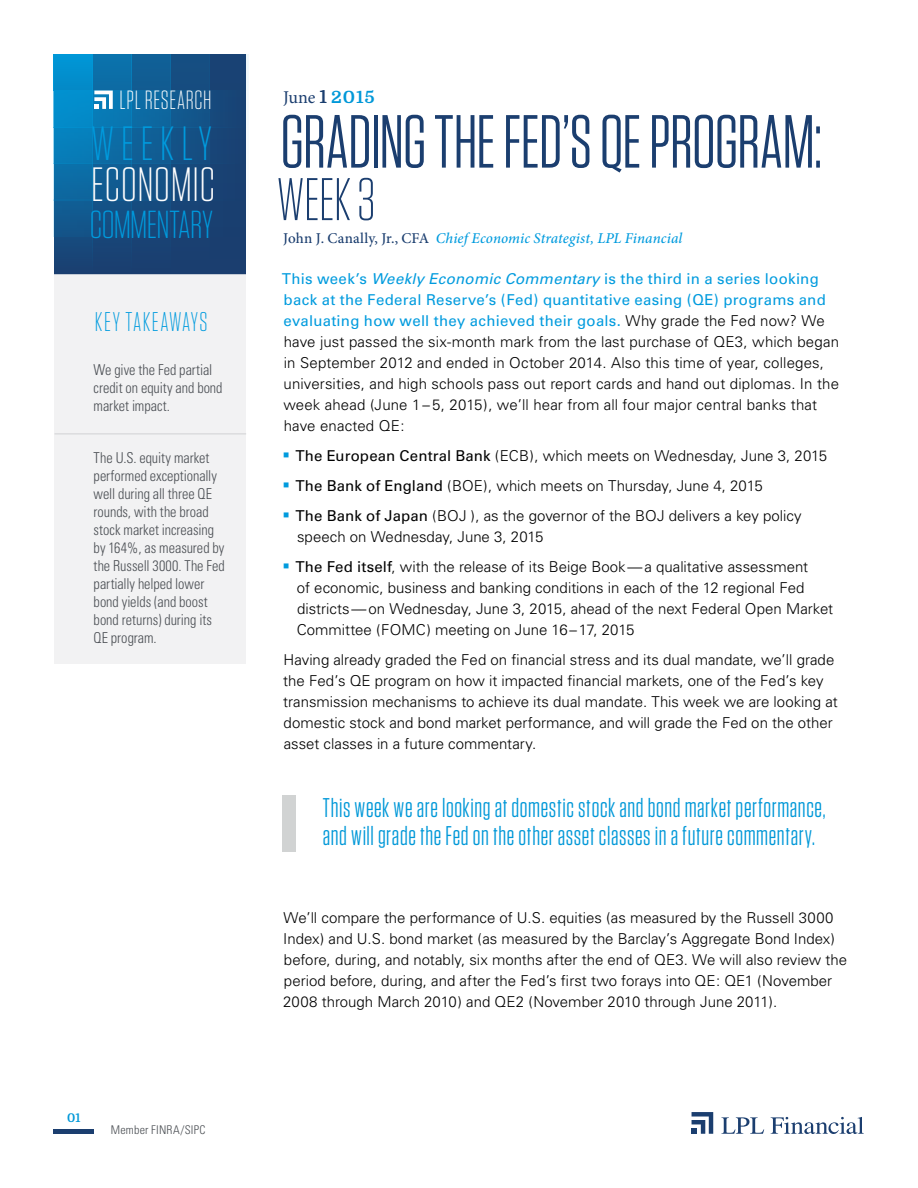
<style>
.page{position:relative;width:918px;height:1188px;background:#fff}
.page>*{position:absolute;margin:0;border:0;box-sizing:border-box;transform-origin:0 0}
.t1{font:75px "Tungsten Narrow";letter-spacing:-.01em;color:#1b3e6f}
.t2{font:300 60px "Tungsten Narrow";color:#1b3e6f}
.t3{font:300 48px "Tungsten Narrow";letter-spacing:.015em;color:#fff;scale:1.04 1}
.t4{font:300 48px "Tungsten Narrow";letter-spacing:.135em;color:#009bde;scale:1.04 1}
.t5{font:300 39px "Tungsten Narrow";letter-spacing:-.015em;color:#009bde;scale:1.04 1}
.t6{font:27px/28.5px "Tungsten Narrow";letter-spacing:.025em;color:#0098d8}
.t7{font:300 27px "Tungsten Narrow";letter-spacing:.055em;color:#009bde}
.t8{font:300 26.25px "Tungsten Narrow";letter-spacing:.025em;color:#fff}
.t9{font:18px "Minion Pro";color:#1b3e6f}
.t10{font:300 15px/21px "Univers";color:#000}
.t11{font:300 condensed 15px/18px "Univers";color:#4b4f54;scale:.95 1}
.t12{font:italic 500 15px "Minion Pro";letter-spacing:.005em;color:#009bde}
.t13{font:300 condensed 12px "Univers";letter-spacing:.015em;color:#4b4f54}
.t14{font:700 12px "Domine";color:#0098d8}
.s1{font-family:"Domine";font-weight:700}
.s2{font-family:"Domine";font-weight:700;font-size:16.95px;color:#0098d8}
.s3{font-style:normal;color:#1b3e6f}
.s4{font-weight:400;color:#009bde}
.s5{font-weight:400;font-style:italic;color:#009bde}
.s6{font-weight:400}
</style>
<div class="page">
<svg style="left:93px;top:54px;width:39px;height:220px;background:#106198"></svg>
<div style="left:209px;top:54px;width:39px;height:220px;background:#194274"></div>
<svg style="left:171px;top:54px;width:38px;height:220px;background:#164b7f"></svg>
<svg style="left:132px;top:54px;width:39px;height:220px;background:#12588d"></svg>
<svg style="left:54px;top:54px;width:39px;height:220px;background:#0975b0"></svg>
<div style="left:54px;top:164px;width:194px;height:36px;background:linear-gradient(to right,#0769a3,#244371)"></div>
<div style="left:54px;top:200px;width:194px;height:37px;background:linear-gradient(to right,#0d568d,#244372)"></div>
<div style="left:54px;top:127px;width:194px;height:37px;background:linear-gradient(to right,#017fbd,#244472)"></div>
<svg style="left:94px;top:91px;width:19px;height:18px"></svg>
<svg style="left:721px;top:1117px;width:43px;height:17px"></svg>
<svg style="left:771px;top:1117px;width:93px;height:17px"></svg>
<svg style="left:692px;top:1112px;width:21px;height:22px"></svg>
<div style="left:54px;top:1129px;width:40px;height:5px;background:#1b3e6f"></div>
<div style="left:54px;top:274px;width:192px;height:390px;background:#efeff0"></div>
<hr style="left:56px;top:336px;width:195px;height:2px;background:#4b4f54">
<hr style="left:54px;top:433px;width:192px;height:2px;background:#4b4f54">
<div style="left:282px;top:795px;width:14px;height:56px;background:#d1d3d3"></div>
<h3 class="t8" style="left:120px;top:87px;width:93px">LPL RESEARCH</h3>
<h3 class="t4" style="left:91px;top:120px;width:117px">WEEKLY</h3>
<h3 class="t3" style="left:91px;top:161px;width:121px">ECONOMIC</h3>
<h3 class="t5" style="left:90px;top:205px;width:120px">COMMENTARY</h3>
<h3 class="t7" style="left:95px;top:308px;width:114px">KEY TAKEAWAYS</h3>
<p class="t11" style="left:94px;top:361px;width:137px">We give the Fed partial credit on equity and bond market impact.</p>
<p class="t11" style="left:94px;top:449px;width:140px">The U.S. equity market performed exceptionally well during all three QE rounds, with the broad stock market increasing by 164%, as measured by the Russell 3000. The Fed partially helped lower bond yields (and boost bond returns) during its<br>QE program.</p>
<p class="t14" style="left:67px;top:1112px;width:15px">01</p>
<p class="t13" style="left:111px;top:1123px;width:96px">Member FINRA/SIPC</p>
<p class="t9" style="left:283px;top:85px;width:93px">June <span class="s1">1</span> <span class="s2">2015</span></p>
<h1 class="t1" style="left:281px;top:104px;width:543px">GRADING THE FED’S QE PROGRAM:</h1>
<h2 class="t2" style="left:277px;top:170px;width:100px">WEEK 3</h2>
<p class="t12" style="left:283px;top:228px;width:401px"><span class="s3">John J. Canally, Jr., CFA</span> Chief Economic Strategist, LPL Financial</p>
<p class="t10" style="left:282px;top:268px;width:559px"><span class="s4">This week’s</span> <span class="s5">Weekly Economic Commentary</span> <span class="s4">is the third in a series looking back at the Federal Reserve’s (Fed) quantitative easing (QE) programs and evaluating how well they achieved their goals.</span> Why grade the Fed now? We have just passed the six-month mark from the last purchase of QE3, which began in September 2012 and ended in October 2014. Also this time of year, colleges, universities, and high schools pass out report cards and hand out diplomas. In the week ahead (June 1 – 5, 2015), we’ll hear from all four major central banks that have enacted QE:</p>
<p class="t10" style="left:295px;top:441px;width:533px;line-height:30px"><span class="s6">The European Central Bank</span> (ECB), which meets on Wednesday, June 3, 2015<br><span class="s6">The Bank of England</span> (BOE), which meets on Thursday, June 4, 2015<br><span class="s6">The Bank of Japan</span> (BOJ ), as the governor of the BOJ delivers a key policy</p>
<p class="t10" style="left:295px;top:522px;width:514px;line-height:30px">speech on Wednesday, June 3, 2015<br><span class="s6">The Fed itself</span>, with the release of its Beige Book—a qualitative assessment</p>
<p class="t10" style="left:297px;top:577px;width:538px">of economic, business and banking conditions in each of the 12 regional Fed districts—on Wednesday, June 3, 2015, ahead of the next Federal Open Market<br>Committee (FOMC) meeting on June 16–17, 2015</p>
<p class="t10" style="left:283px;top:649px;width:556px">Having already graded the Fed on financial stress and its dual mandate, we’ll grade the Fed’s QE program on how it impacted financial markets, one of the Fed’s key transmission mechanisms to achieve its dual mandate. This week we are looking at domestic stock and bond market performance, and will grade the Fed on the other asset classes in a future commentary.</p>
<h3 class="t6" style="left:323px;top:794px;width:504px">This week we are looking at domestic stock and bond market performance, and will grade the Fed on the other asset classes in a future commentary.</h3>
<p class="t10" style="left:283px;top:907px;width:565px">We’ll compare the performance of U.S. equities (as measured by the Russell 3000<br>Index) and U.S. bond market (as measured by the Barclay’s Aggregate Bond Index) before, during, and notably, six months after the end of QE3. We will also review the period before, during, and after the Fed’s first two forays into QE: QE1 (November 2008 through March 2010) and QE2 (November 2010 through June 2011).</p>
</div>
